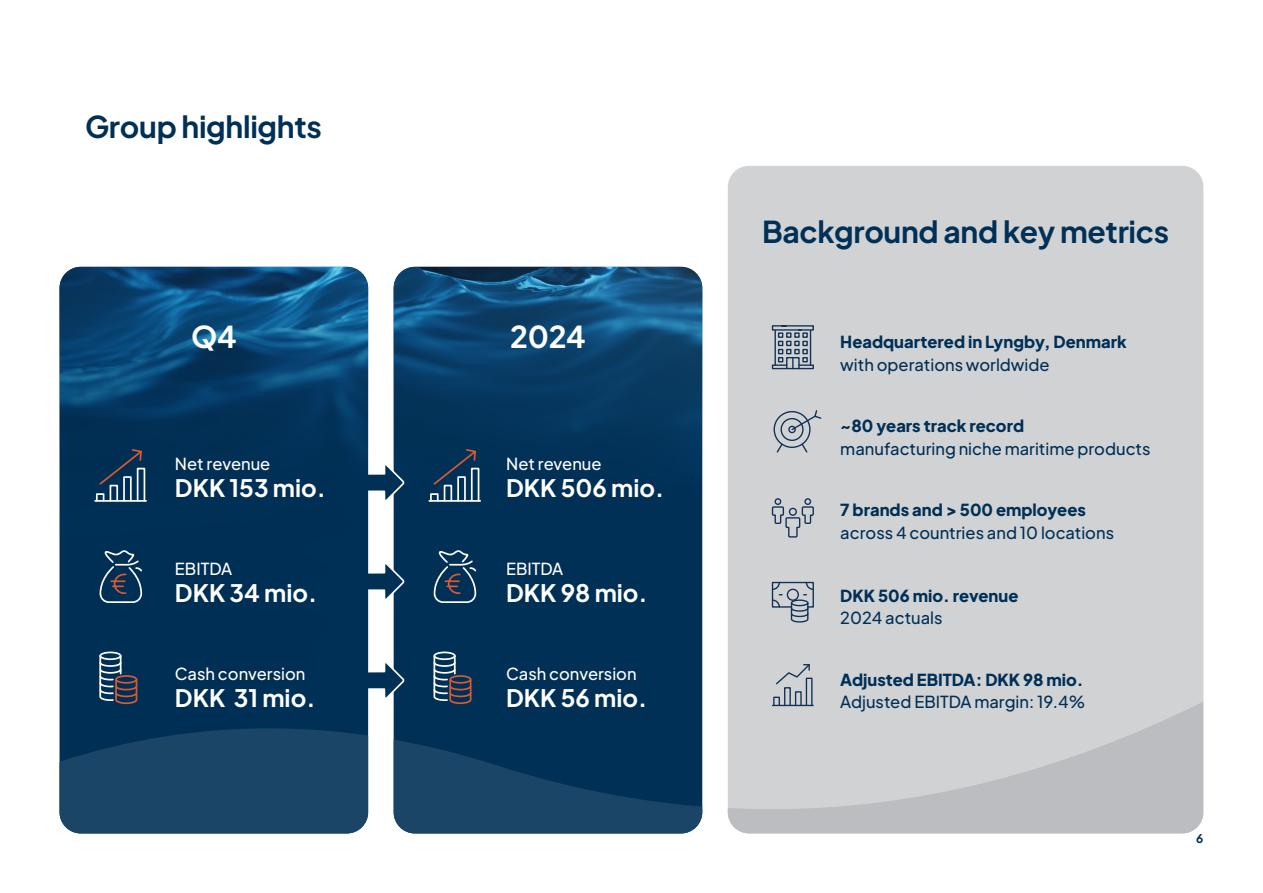
<style>
.page{position:relative;width:1263px;height:893px;background:#fff}
.page>*{position:absolute;margin:0;border:0;box-sizing:border-box;transform-origin:0 0}
.H3_TOC{font:700 30px "Plus Jakarta Sans";letter-spacing:-.01em;color:#003056}
.t1{font:700 30px "Plus Jakarta Sans";letter-spacing:-.01em;color:#fff}
.Større_brød{font:700 24px "Plus Jakarta Sans";color:#fff}
.Paragraph_Style_1{font:700 24px "Plus Jakarta Sans";color:#fff}
.Større_brød-2{font:500 16.5px/22.5px "Plus Jakarta Sans";color:#003056}
.Større_brød-3{font:800 16.5px/22.5px "Plus Jakarta Sans";color:#003056}
.Større_brød-4{font:500 16.5px "Plus Jakarta Sans";color:#fff}
.Paragraph_Style_1-2{font:500 16.5px "Plus Jakarta Sans";color:#fff}
.t2{font:700 12px "Plus Jakarta Sans";color:#003056}
.s1{font-weight:500}
.s2{font-weight:800}
</style>
<div class="page">
<img style="left:394px;top:267px;width:308px;height:448px">
<svg style="left:394px;top:715px;width:308px;height:118px;background:#0d3a5e"></svg>
<svg style="left:368px;top:462px;width:38px;height:41px"></svg>
<svg style="left:368px;top:561px;width:38px;height:41px"></svg>
<svg style="left:368px;top:660px;width:38px;height:41px"></svg>
<div style="left:728px;top:166px;width:475px;height:667px;background:#d1d2d4;border-radius:21px"></div>
<svg style="left:728px;top:702px;width:475px;height:131px"></svg>
<img style="left:60px;top:267px;width:308px;height:448px">
<svg style="left:60px;top:715px;width:308px;height:118px;background:#164164"></svg>
<svg style="left:771px;top:325px;width:43px;height:44px"></svg>
<div style="left:773px;top:411px;width:37px;height:37px;border:1px solid #103054;border-radius:50%"></div>
<div style="left:780px;top:418px;width:23px;height:23px;border:1px solid #103054;border-radius:50%"></div>
<div style="left:788px;top:426px;width:8px;height:7px;border:1px solid #103054;border-radius:50%"></div>
<svg style="left:776px;top:442px;width:32px;height:11px"></svg>
<svg style="left:790px;top:410px;width:32px;height:21px"></svg>
<div style="left:774px;top:498px;width:7px;height:7px;border:1px solid #103054;border-radius:50%"></div>
<div style="left:804px;top:498px;width:7px;height:7px;border:1px solid #103054;border-radius:50%"></div>
<svg style="left:771px;top:506px;width:43px;height:32px"></svg>
<svg style="left:771px;top:581px;width:43px;height:42px"></svg>
<svg style="left:775px;top:664px;width:38px;height:43px"></svg>
<div style="left:795px;top:691px;width:7px;height:15px;border:1px solid #103054"></div>
<div style="left:784px;top:687px;width:7px;height:19px;border:1px solid #103054"></div>
<div style="left:773px;top:697px;width:7px;height:9px;border:1px solid #103054"></div>
<hr style="left:772px;top:705px;width:41px;height:1px;background:#103054">
<div style="left:137px;top:468px;width:8px;height:34px;border:2px solid #fff"></div>
<div style="left:123px;top:476px;width:9px;height:26px;border:2px solid #fff"></div>
<div style="left:110px;top:485px;width:8px;height:17px;border:2px solid #fff"></div>
<div style="left:96px;top:493px;width:8px;height:9px;border:2px solid #fff"></div>
<hr style="left:95px;top:500px;width:51px;height:2px;background:#fff">
<svg style="left:98px;top:448px;width:45px;height:38px;background:#1c3c5a"></svg>
<svg style="left:99px;top:549px;width:45px;height:55px;background:#2a4c6a"></svg>
<div style="left:99px;top:652px;width:22px;height:8px;border:2px solid #fff;border-radius:50%"></div>
<svg style="left:99px;top:654px;width:39px;height:51px;background:#41536a"></svg>
<div style="left:471px;top:468px;width:8px;height:34px;border:2px solid #fff"></div>
<div style="left:457px;top:476px;width:9px;height:26px;border:2px solid #fff"></div>
<div style="left:444px;top:485px;width:8px;height:17px;border:2px solid #fff"></div>
<div style="left:430px;top:493px;width:9px;height:9px;border:2px solid #fff"></div>
<hr style="left:429px;top:500px;width:51px;height:2px;background:#fff">
<svg style="left:432px;top:448px;width:45px;height:38px;background:#1d3e5c"></svg>
<svg style="left:433px;top:549px;width:45px;height:55px;background:#2a4d6b"></svg>
<div style="left:433px;top:652px;width:23px;height:8px;border:2px solid #fff;border-radius:50%"></div>
<svg style="left:433px;top:654px;width:39px;height:51px;background:#41546b"></svg>
<p class="H3_TOC" style="left:85px;top:102px;width:238px">Group highlights</p>
<h3 class="H3_TOC" style="left:762px;top:207px;width:409px">Background and key metrics</h3>
<h3 class="t1" style="left:191px;top:312px;width:47px">Q4</h3>
<h3 class="t1" style="left:510px;top:312px;width:77px">2024</h3>
<p class="Større_brød-3" style="left:840px;top:329px;width:288px">Headquartered in Lyngby, Denmark <span class="s1">with operations worldwide</span></p>
<p class="Paragraph_Style_1-2" style="left:175px;top:450px;width:97px">Net revenue</p>
<p class="Paragraph_Style_1" style="left:175px;top:468px;width:152px">DKK 153 mio.</p>
<p class="Større_brød-4" style="left:506px;top:450px;width:97px">Net revenue</p>
<p class="Større_brød" style="left:506px;top:468px;width:160px">DKK 506 mio.</p>
<p class="Større_brød-2" style="left:840px;top:413px;width:312px"><span class="s2">~80 years track record<br></span>manufacturing niche maritime products</p>
<p class="Større_brød-2" style="left:840px;top:497px;width:275px"><span class="s2">7 brands and &gt; 500 employees </span>across 4 countries and 10 locations</p>
<p class="Større_brød-4" style="left:175px;top:555px;width:59px">EBITDA</p>
<p class="Større_brød" style="left:175px;top:573px;width:144px">DKK 34 mio.</p>
<p class="Større_brød-4" style="left:506px;top:555px;width:59px">EBITDA</p>
<p class="Større_brød" style="left:506px;top:573px;width:143px">DKK 98 mio.</p>
<p class="Større_brød-3" style="left:840px;top:582px;width:180px">DKK 506 mio. revenue<br><span class="s1">2024 actuals</span></p>
<p class="Større_brød-4" style="left:175px;top:660px;width:132px">Cash conversion</p>
<p class="Større_brød" style="left:175px;top:678px;width:142px">DKK 31 mio.</p>
<p class="Større_brød-4" style="left:506px;top:660px;width:132px">Cash conversion</p>
<p class="Større_brød" style="left:506px;top:678px;width:143px">DKK 56 mio.</p>
<p class="Større_brød-2" style="left:840px;top:666px;width:246px"><span class="s2">Adjusted EBITDA: DKK 98 mio.<br></span>Adjusted EBITDA margin: 19.4%</p>
<p class="t2" style="left:1196px;top:829px;width:9px">6</p>
</div>
